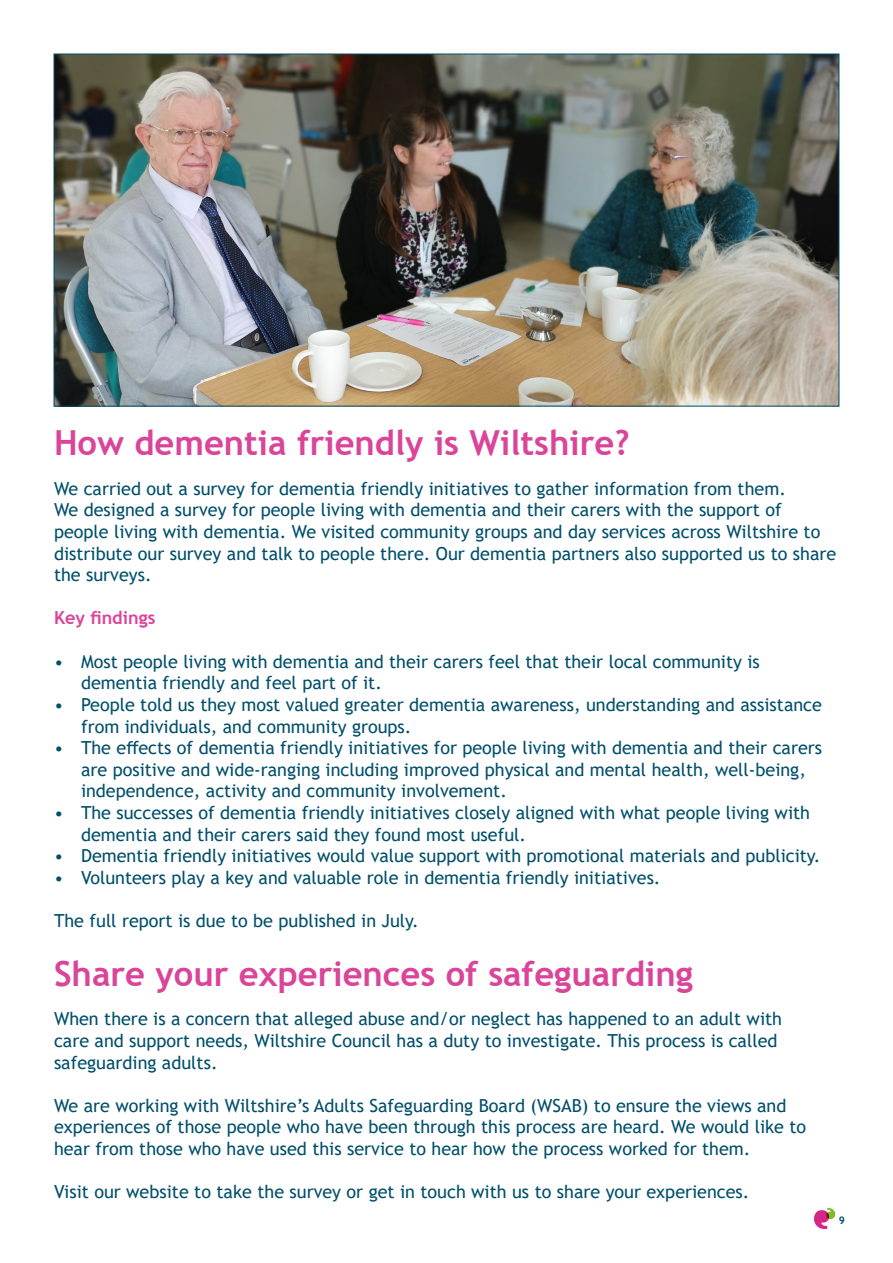
<style>
.page{position:relative;width:893px;height:1263px;background:#fff}
.page>*{position:absolute;margin:0;border:0;box-sizing:border-box;transform-origin:0 0}
.t1{font:700 34.5px "Trebuchet MS";color:#da4599}
.t2{font:18px/21.6px "Trebuchet MS";color:#004f6b}
.t3{font:700 18px "Trebuchet MS";color:#da4599}
.t4{font:700 10.5px "Trebuchet MS";color:#004f6b}
</style>
<div class="page">
<img style="left:814px;top:1209px;width:20px;height:19px">
<img style="left:56px;top:56px;width:781px;height:348px">
<p class="t1" style="left:54px;top:421px;width:577px">How dementia friendly is Wiltshire?</p>
<p class="t2" style="left:54px;top:478px;width:733px">We carried out a survey for dementia friendly initiatives to gather information from them.</p>
<p class="t2" style="left:54px;top:499px;width:784px">We designed a survey for people living with dementia and their carers with the support of people living with dementia. We visited community groups and day services across Wiltshire to distribute our survey and talk to people there. Our dementia partners also supported us to share the surveys.</p>
<p class="t3" style="left:54px;top:607px;width:103px">Key findings</p>
<p class="t2" style="left:81px;top:650px;width:680px;text-indent:-27px">• Most people living with dementia and their carers feel that their local community is dementia friendly and feel part of it.</p>
<p class="t2" style="left:81px;top:694px;width:742px;text-indent:-27px">• People told us they most valued greater dementia awareness, understanding and assistance from individuals, and community groups.</p>
<p class="t2" style="left:81px;top:737px;width:743px;text-indent:-27px">• The effects of dementia friendly initiatives for people living with dementia and their carers are positive and wide-ranging including improved physical and mental health, well-being, independence, activity and community involvement.</p>
<p class="t2" style="left:81px;top:802px;width:731px;text-indent:-27px">• The successes of dementia friendly initiatives closely aligned with what people living with dementia and their carers said they found most useful.</p>
<p class="t2" style="left:54px;top:845px;width:768px">• Dementia friendly initiatives would value support with promotional materials and publicity.</p>
<p class="t2" style="left:54px;top:866px;width:608px">• Volunteers play a key and valuable role in dementia friendly initiatives.</p>
<p class="t2" style="left:54px;top:910px;width:366px">The full report is due to be published in July.</p>
<p class="t1" style="left:54px;top:952px;width:641px">Share your experiences of safeguarding</p>
<p class="t2" style="left:54px;top:1008px;width:730px">When there is a concern that alleged abuse and/or neglect has happened to an adult with care and support needs, Wiltshire Council has a duty to investigate. This process is called safeguarding adults.</p>
<p class="t2" style="left:54px;top:1094px;width:754px">We are working with Wiltshire’s Adults Safeguarding Board (WSAB) to ensure the views and experiences of those people who have been through this process are heard. We would like to hear from those who have used this service to hear how the process worked for them.</p>
<p class="t2" style="left:54px;top:1181px;width:697px">Visit our website to take the survey or get in touch with us to share your experiences.</p>
<p class="t4" style="left:839px;top:1214px;width:8px">9</p>
</div>
